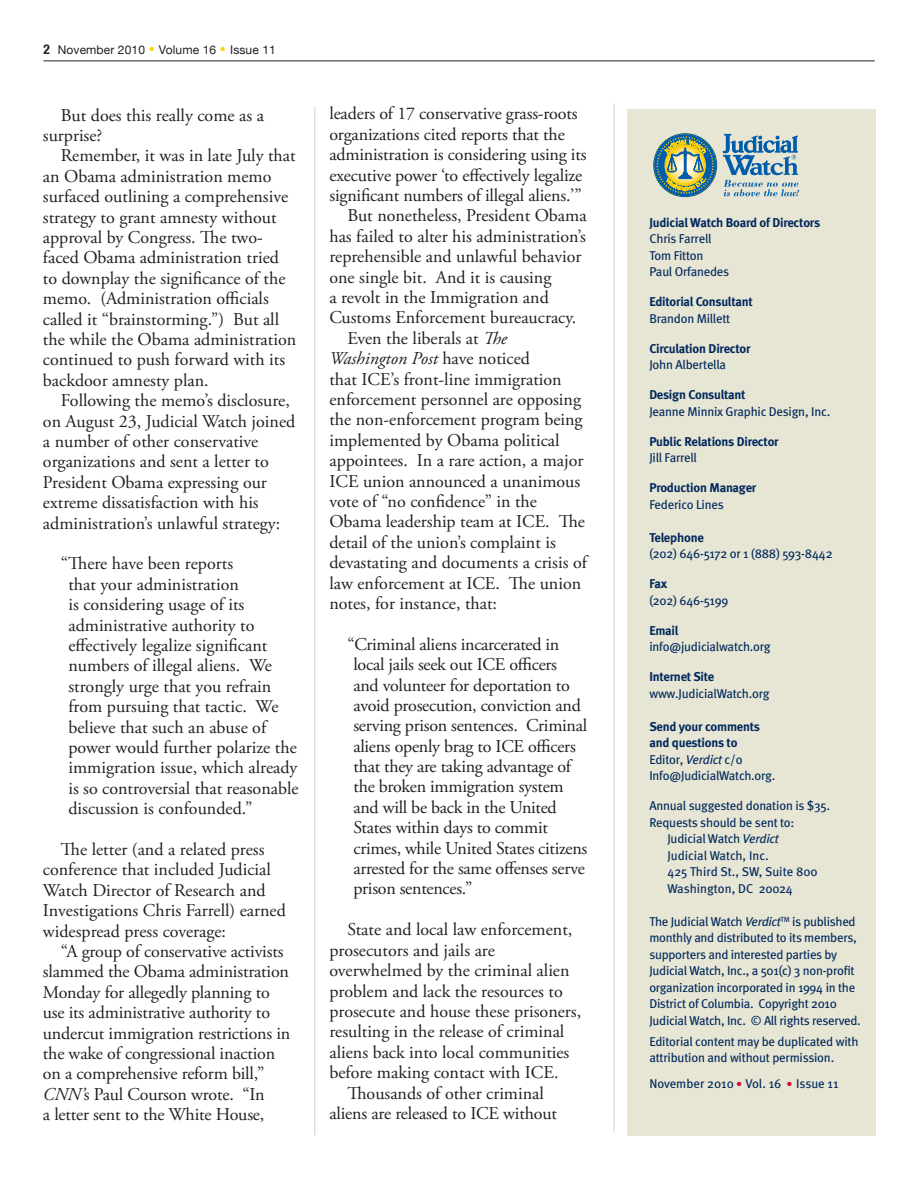
<style>
.page{position:relative;width:918px;height:1188px;background:#fff}
.page>*{position:absolute;margin:0;border:0;box-sizing:border-box;transform-origin:0 0}
.t1{font:18px/20.4px "Adobe Garamond Pro";color:#231f20}
.smaller_subheads{font:12.75px/16.5px "Meta";letter-spacing:-.02em;color:#00295c}
.smaller_subheads-2{font:700 12.75px/16.5px "Meta";letter-spacing:-.015em;color:#00295c}
.smaller_subheads-3{font:12.75px "Meta";color:#00295c}
.t2{font:12px "Helvetica Neue";letter-spacing:.01em;color:#231f20}
.s1{font-weight:700;font-stretch:condensed;font-size:13.5px}
.s2{font-style:italic}
.s3{font-weight:400}
.s4{font-weight:700}
.s5{color:#d20d44}
</style>
<div class="page">
<hr style="left:44px;top:60px;width:831px;height:1px;background:#231f20">
<div style="left:628px;top:109px;width:248px;height:1026px;background:#e7e5d4"></div>
<svg style="left:654px;top:134px;width:62px;height:62px"></svg>
<svg style="left:723px;top:134px;width:76px;height:62px"></svg>
<hr style="left:614px;top:104px;width:1px;height:1029px;background:#d1d2d4">
<hr style="left:314px;top:106px;width:1px;height:1029px;background:#d1d2d4">
<p class="t2" style="left:44px;top:42px;width:234px"><span class="s1">2</span> November 2010 <sup>●</sup> Volume 16 <sup>●</sup> Issue 11</p>
<p class="t1" style="left:43px;top:105px;width:223px;text-indent:18px">But does this really come as a surprise?</p>
<p class="t1" style="left:43px;top:146px;width:255px;text-indent:18px">Remember, it was in late July that an Obama administration memo surfaced outlining a comprehensive strategy to grant amnesty without approval by Congress. The two&shy;faced Obama administration tried to downplay the significance of the memo. (Administration officials called it “brainstorming.”) But all the while the Obama administration continued to push forward with its backdoor amnesty plan.</p>
<p class="t1" style="left:43px;top:391px;width:254px;text-indent:18px">Following the memo’s disclosure, on August 23, Judicial Watch joined a number of other conservative organizations and sent a letter to President Obama expressing our extreme dissatisfaction with his administration’s unlawful strategy:</p>
<p class="t1" style="left:68px;top:554px;width:232px;text-indent:-8px">“There have been reports<br>that your administration<br>is considering usage of its administrative authority to effectively legalize significant numbers of illegal aliens. We strongly urge that you refrain from pursuing that tactic. We believe that such an abuse of power would further polarize the immigration issue, which already is so controversial that reasonable discussion is confounded.”</p>
<p class="t1" style="left:43px;top:840px;width:245px;text-indent:18px">The letter (and a related press conference that included Judicial<br>Watch Director of Research and<br>Investigations Chris Farrell) earned widespread press coverage:</p>
<p class="t1" style="left:43px;top:942px;width:249px;text-indent:18px">“A group of conservative activists slammed the Obama administration Monday for allegedly planning to use its administrative authority to undercut immigration restrictions in the wake of congressional inaction on a comprehensive reform bill,” <span class="s2">CNN’</span>s Paul Courson wrote. “In<br>a letter sent to the White House,</p>
<p class="t1" style="left:329px;top:104px;width:259px">leaders of 17 conservative grass-roots organizations cited reports that the administration is considering using its executive power ‘to effectively legalize significant numbers of illegal aliens.’”</p>
<p class="t1" style="left:329px;top:206px;width:259px;text-indent:18px">But nonetheless, President Obama has failed to alter his administration’s reprehensible and unlawful behavior one single bit. And it is causing<br>a revolt in the Immigration and Customs Enforcement bureaucracy.</p>
<p class="t1" style="left:329px;top:329px;width:259px;text-indent:18px">Even the liberals at <span class="s2">The<br>Washington Post</span> have noticed<br>that ICE’s front-line immigration enforcement personnel are opposing the non-enforcement program being implemented by Obama political appointees. In a rare action, a major<br>ICE union announced a unanimous vote of “no confidence” in the<br>Obama leadership team at ICE. The detail of the union’s complaint is devastating and documents a crisis of law enforcement at ICE. The union notes, for instance, that:</p>
<p class="t1" style="left:353px;top:634px;width:236px;text-indent:-6px">“Criminal aliens incarcerated in local jails seek out ICE officers<br>and volunteer for deportation to avoid prosecution, conviction and serving prison sentences. Criminal aliens openly brag to ICE officers that they are taking advantage of the broken immigration system and will be back in the United<br>States within days to commit crimes, while United States citizens arrested for the same offenses serve prison sentences.”</p>
<p class="t1" style="left:329px;top:920px;width:253px;text-indent:18px">State and local law enforcement, prosecutors and jails are overwhelmed by the criminal alien problem and lack the resources to prosecute and house these prisoners, resulting in the release of criminal aliens back into local communities before making contact with ICE.</p>
<p class="t1" style="left:329px;top:1083px;width:229px;text-align:center">Thousands of other criminal aliens are released to ICE without</p>
<p class="smaller_subheads-2" style="left:649px;top:214px;width:172px">Judicial Watch Board of Directors<br><span class="s3">Chris Farrell</span></p>
<p class="smaller_subheads" style="left:649px;top:247px;width:81px">Tom Fitton<br>Paul Orfanedes</p>
<p class="smaller_subheads-2" style="left:649px;top:293px;width:105px">Editorial Consultant</p>
<p class="smaller_subheads" style="left:649px;top:310px;width:82px">Brandon Millett</p>
<p class="smaller_subheads-2" style="left:649px;top:340px;width:103px">Circulation Director<br><span class="s3">John Albertella</span></p>
<p class="smaller_subheads" style="left:649px;top:386px;width:182px"><span class="s4">Design Consultant<br></span>Jeanne Minnix Graphic Design, Inc.</p>
<p class="smaller_subheads-2" style="left:649px;top:433px;width:131px">Public Relations Director<br><span class="s3">Jill Farrell</span></p>
<p class="smaller_subheads-2" style="left:649px;top:479px;width:109px">Production Manager<br><span class="s3">Federico Lines</span></p>
<p class="smaller_subheads-2" style="left:649px;top:529px;width:56px">Telephone</p>
<p class="smaller_subheads" style="left:649px;top:545px;width:185px">(202) 646-5172 or 1 (888) 593-8442</p>
<p class="smaller_subheads-2" style="left:649px;top:575px;width:19px">Fax</p>
<p class="smaller_subheads" style="left:649px;top:592px;width:80px">(202) 646-5199</p>
<p class="smaller_subheads-2" style="left:649px;top:622px;width:31px">Email</p>
<p class="smaller_subheads" style="left:649px;top:638px;width:123px">info@judicialwatch.org</p>
<p class="smaller_subheads-2" style="left:649px;top:668px;width:66px">Internet Site</p>
<p class="smaller_subheads" style="left:649px;top:685px;width:122px">www.JudicialWatch.org</p>
<p class="smaller_subheads-2" style="left:649px;top:718px;width:112px">Send your comments and questions to</p>
<p class="smaller_subheads" style="left:649px;top:751px;width:128px">Editor, <span class="s2">Verdict</span> c/o<br>Info@JudicialWatch.org.</p>
<p class="smaller_subheads" style="left:649px;top:797px;width:182px">Annual suggested donation is $35.</p>
<p class="smaller_subheads" style="left:649px;top:814px;width:147px">Requests should be sent to:</p>
<p class="smaller_subheads" style="left:667px;top:830px;width:113px">Judicial Watch <span class="s2">Verdict</span></p>
<p class="smaller_subheads-3" style="left:667px;top:848px;width:103px">Judicial Watch, Inc.</p>
<p class="smaller_subheads-3" style="left:667px;top:864px;width:152px">425 Third St., SW, Suite 800</p>
<p class="smaller_subheads" style="left:667px;top:880px;width:127px">Washington, DC 20024</p>
<p class="smaller_subheads" style="left:649px;top:913px;width:213px">The Judicial Watch <span class="s2">Verdict</span><sup>TM</sup> is published monthly and distributed to its members, supporters and interested parties by Judicial Watch, Inc., a 501(c) 3 non-profit organization incorporated in 1994 in the District of Columbia. Copyright 2010<br>Judicial Watch, Inc. © All rights reserved.</p>
<p class="smaller_subheads" style="left:649px;top:1033px;width:211px">Editorial content may be duplicated with attribution and without permission.</p>
<p class="smaller_subheads-3" style="left:649px;top:1076px;width:191px">November 2010 <span class="s5">●</span> Vol. 16 <span class="s5">●</span> Issue 11</p>
</div>
